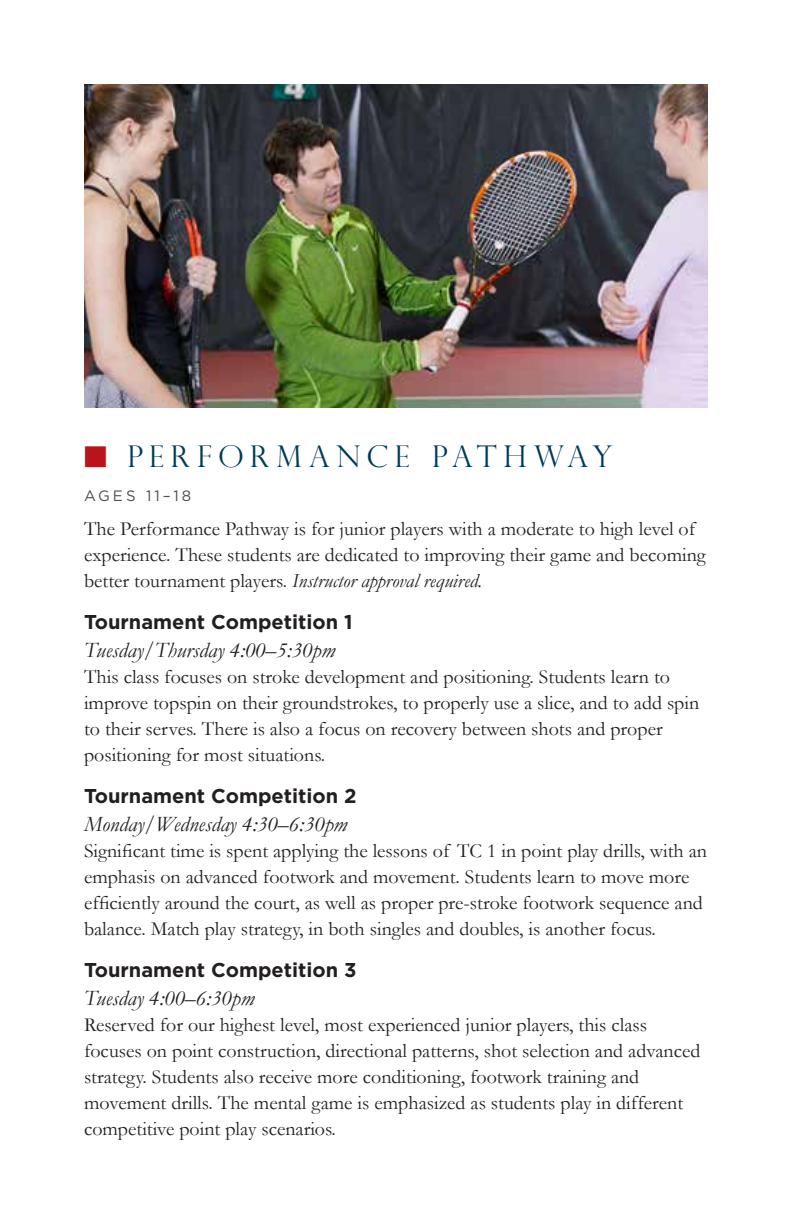
<style>
.page{position:relative;width:792px;height:1224px;background:#fff}
.page>*{position:absolute;margin:0;border:0;box-sizing:border-box;transform-origin:0 0}
.t1{font:30px "Perpetua Titling MT Light SC850";letter-spacing:.2em;color:#003a57}
.t2{font:italic 22px "Garamond";color:#231f20}
.t3{font:20px/26px "Garamond";color:#231f20}
.t4{font:700 20px "Gotham";color:#231f20}
.t5{font:15px "Gotham";letter-spacing:.2em;color:#4d4d4f}
.s1{color:#ba131a}
.s2{font-style:italic}
</style>
<div class="page">
<img style="left:84px;top:84px;width:624px;height:324px">
<h1 class="t1" style="left:84px;top:438px;width:530px"><span class="s1">■</span> PERFORMANCE PATHWAY</h1>
<p class="t5" style="left:84px;top:487px;width:109px">AGES 11–18</p>
<p class="t3" style="left:84px;top:515px;width:623px">The Performance Pathway is for junior players with a moderate to high level of experience. These students are dedicated to improving their game and becoming better tournament players. <span class="s2">Instructor approval required.</span></p>
<p class="t4" style="left:84px;top:610px;width:270px">Tournament Competition 1</p>
<p class="t2" style="left:84px;top:637px;width:253px">Tuesday/Thursday 4:00–5:30pm</p>
<p class="t3" style="left:84px;top:663px;width:617px">This class focuses on stroke development and positioning. Students learn to improve topspin on their groundstrokes, to properly use a slice, and to add spin to their serves. There is also a focus on recovery between shots and proper positioning for most situations.</p>
<p class="t4" style="left:84px;top:784px;width:274px">Tournament Competition 2</p>
<p class="t2" style="left:84px;top:811px;width:265px">Monday/Wednesday 4:30–6:30pm</p>
<p class="t3" style="left:84px;top:837px;width:625px">Significant time is spent applying the lessons of TC 1 in point play drills, with an emphasis on advanced footwork and movement. Students learn to move more efficiently around the court, as well as proper pre-stroke footwork sequence and balance. Match play strategy, in both singles and doubles, is another focus.</p>
<p class="t4" style="left:84px;top:958px;width:274px">Tournament Competition 3</p>
<p class="t2" style="left:84px;top:985px;width:172px">Tuesday 4:00–6:30pm</p>
<p class="t3" style="left:84px;top:1011px;width:618px">Reserved for our highest level, most experienced junior players, this class focuses on point construction, directional patterns, shot selection and advanced strategy. Students also receive more conditioning, footwork training and movement drills. The mental game is emphasized as students play in different competitive point play scenarios.</p>
</div>
